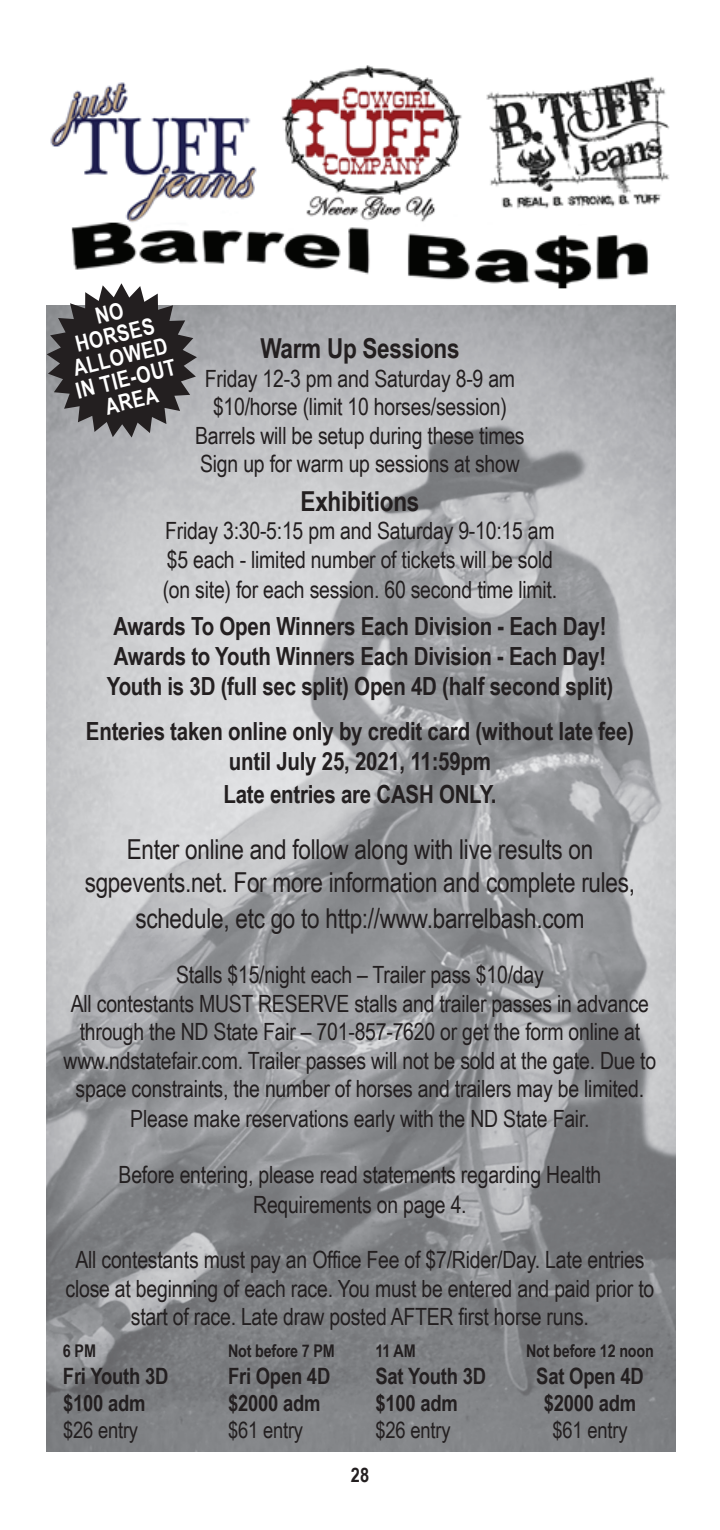
<style>
.page{position:relative;width:720px;height:1530px;background:#fff}
.page>*{position:absolute;margin:0;border:0;box-sizing:border-box;transform-origin:0 0}
.t1{font:27.5px/33px "Arial Narrow";letter-spacing:-.01em;color:#231f20;text-align:center}
.t2{font:700 27.5px "Arial Narrow";letter-spacing:-.01em;color:#231f20}
.t3{font:700 25px/30px "Arial Narrow";letter-spacing:-.01em;color:#231f20}
.t4{font:23.75px/28.5px "Arial Narrow";letter-spacing:-.01em;color:#231f20;text-align:center}
.t5{font:700 22.5px "Arial Narrow";letter-spacing:-.01em;color:#231f20}
.t6{font:22.5px "Arial Narrow";letter-spacing:-.01em;color:#231f20}
.t7{font:700 22.5px/22.5px "Arial Narrow";color:#fff;text-align:center}
.t8{font:700 20px "Arial Narrow";color:#231f20}
.t9{font:700 17.5px "Arial Narrow";letter-spacing:-.01em;color:#231f20}
</style>
<div class="page">
<img style="left:46px;top:320px;width:630px;height:1131px">
<svg style="left:47px;top:320px;width:150px;height:118px;background:#484547"></svg>
<img style="left:46px;top:65px;width:630px;height:255px">
<p class="t7" style="left:57px;top:314px;width:104px;rotate:-14deg">NO<br>HORSES<br>ALLOWED<br>IN TIE-OUT<br>AREA</p>
<p class="t2" style="left:260px;top:328px;width:201px">Warm Up Sessions</p>
<p class="t4" style="left:195px;top:363px;width:331px">Friday 12-3 pm and Saturday 8-9 am $10/horse (limit 10 horses/session)<br>Barrels will be setup during these times Sign up for warm up sessions at show</p>
<p class="t2" style="left:301px;top:480px;width:120px">Exhibitions</p>
<p class="t4" style="left:163px;top:516px;width:396px;line-height:29.2px;text-align:left">Friday 3:30-5:15 pm and Saturday 9-10:15 am $5 each - limited number of tickets will be sold (on site) for each session. 60 second time limit.</p>
<p class="t3" style="left:107px;top:610px;width:508px">Awards To Open Winners Each Division - Each Day!<br>Awards to Youth Winners Each Division - Each Day!<br>Youth is 3D (full sec split) Open 4D (half second split)</p>
<p class="t3" style="left:86px;top:715px;width:550px;text-align:center">Enteries taken online only by credit card (without late fee) until July 25, 2021, 11:59pm</p>
<p class="t3" style="left:224px;top:778px;width:275px">Late entries are CASH ONLY.</p>
<p class="t1" style="left:85px;top:832px;width:552px">Enter online and follow along with live results on sgpevents.net. For more information and complete rules,</p>
<p class="t1" style="left:135px;top:901px;width:451px">schedule, etc go to http://www.barrelbash.com</p>
<p class="t4" style="left:64px;top:960px;width:594px">Stalls $15/night each – Trailer pass $10/day<br>All contestants MUST RESERVE stalls and trailer passes in advance through the ND State Fair – 701-857-7620 or get the form online at www.ndstatefair.com. Trailer passes will not be sold at the gate. Due to space constraints, the number of horses and trailers may be limited.<br>Please make reservations early with the ND State Fair.</p>
<p class="t4" style="left:119px;top:1159px;width:484px;line-height:30px">Before entering, please read statements regarding Health<br>Requirements on page 4.</p>
<p class="t4" style="left:66px;top:1245px;width:590px">All contestants must pay an Office Fee of $7/Rider/Day. Late entries close at beginning of each race. You must be entered and paid prior to start of race. Late draw posted AFTER first horse runs.</p>
<p class="t9" style="left:63px;top:1338px;width:34px">6 PM</p>
<p class="t9" style="left:228px;top:1338px;width:108px">Not before 7 PM</p>
<p class="t9" style="left:375px;top:1338px;width:42px">11 AM</p>
<p class="t9" style="left:526px;top:1338px;width:129px">Not before 12 noon</p>
<p class="t5" style="left:63px;top:1359px;width:107px">Fri Youth 3D</p>
<p class="t5" style="left:228px;top:1359px;width:104px">Fri Open 4D</p>
<p class="t5" style="left:376px;top:1359px;width:112px">Sat Youth 3D</p>
<p class="t5" style="left:536px;top:1359px;width:109px">Sat Open 4D</p>
<p class="t5" style="left:63px;top:1386px;width:84px">$100 adm</p>
<p class="t5" style="left:228px;top:1386px;width:94px">$2000 adm</p>
<p class="t5" style="left:376px;top:1386px;width:84px">$100 adm</p>
<p class="t5" style="left:544px;top:1386px;width:94px">$2000 adm</p>
<p class="t6" style="left:63px;top:1414px;width:77px">$26 entry</p>
<p class="t6" style="left:228px;top:1414px;width:77px">$61 entry</p>
<p class="t6" style="left:376px;top:1414px;width:77px">$26 entry</p>
<p class="t6" style="left:552px;top:1414px;width:77px">$61 entry</p>
<p class="t8" style="left:351px;top:1459px;width:20px">28</p>
</div>
